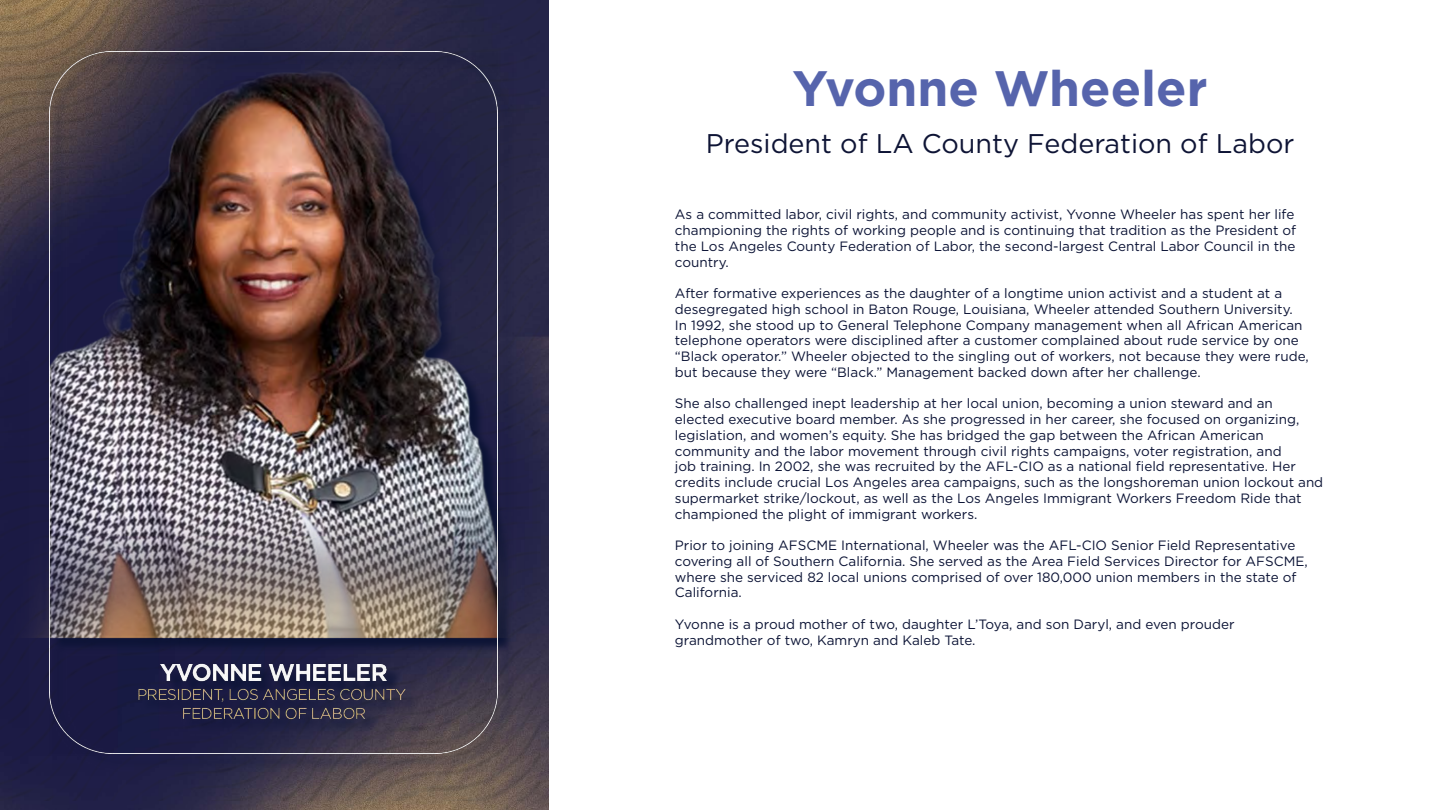
<style>
.page{position:relative;width:1440px;height:810px;background:#fff}
.page>*{position:absolute;margin:0;border:0;box-sizing:border-box;transform-origin:0 0}
.t1{font:700 49.72px "Gotham";color:#5664ac}
.t2{font:27px "Gotham";color:#0e1435}
.t3{font:13.5px/15.8px "Gotham";color:#0b1335}
</style>
<div class="page">
<img style="left:0;top:0;width:549px;height:810px">
<img style="left:0;top:0;width:540px;height:801px">
<svg style="left:52px;top:53px;width:462px;height:717px;background:#35324b"></svg>
<img style="left:50px;top:51px;width:448px;height:702px">
<img style="left:0;top:486px;width:549px;height:152px">
<h1 class="t1" style="left:793px;top:55px;width:417px">Yvonne Wheeler</h1>
<h2 class="t2" style="left:706px;top:126px;width:590px">President of LA County Federation of Labor</h2>
<p class="t3" style="left:675px;top:206px;width:623px">As a committed labor, civil rights, and community activist, Yvonne Wheeler has spent her life championing the rights of working people and is continuing that tradition as the President of the Los Angeles County Federation of Labor, the second-largest Central Labor Council in the country.</p>
<p class="t3" style="left:675px;top:285px;width:635px">After formative experiences as the daughter of a longtime union activist and a student at a desegregated high school in Baton Rouge, Louisiana, Wheeler attended Southern University.<br>In 1992, she stood up to General Telephone Company management when all African American telephone operators were disciplined after a customer complained about rude service by one “Black operator.” Wheeler objected to the singling out of workers, not because they were rude, but because they were “Black.” Management backed down after her challenge.</p>
<p class="t3" style="left:675px;top:395px;width:650px">She also challenged inept leadership at her local union, becoming a union steward and an elected executive board member. As she progressed in her career, she focused on organizing, legislation, and women’s equity. She has bridged the gap between the African American community and the labor movement through civil rights campaigns, voter registration, and<br>job training. In 2002, she was recruited by the AFL-CIO as a national field representative. Her credits include crucial Los Angeles area campaigns, such as the longshoreman union lockout and supermarket strike/lockout, as well as the Los Angeles Immigrant Workers Freedom Ride that championed the plight of immigrant workers.</p>
<p class="t3" style="left:675px;top:537px;width:634px">Prior to joining AFSCME International, Wheeler was the AFL-CIO Senior Field Representative covering all of Southern California. She served as the Area Field Services Director for AFSCME, where she serviced 82 local unions comprised of over 180,000 union members in the state of California.</p>
<p class="t3" style="left:675px;top:616px;width:561px">Yvonne is a proud mother of two, daughter L’Toya, and son Daryl, and even prouder grandmother of two, Kamryn and Kaleb Tate.</p>
</div>
